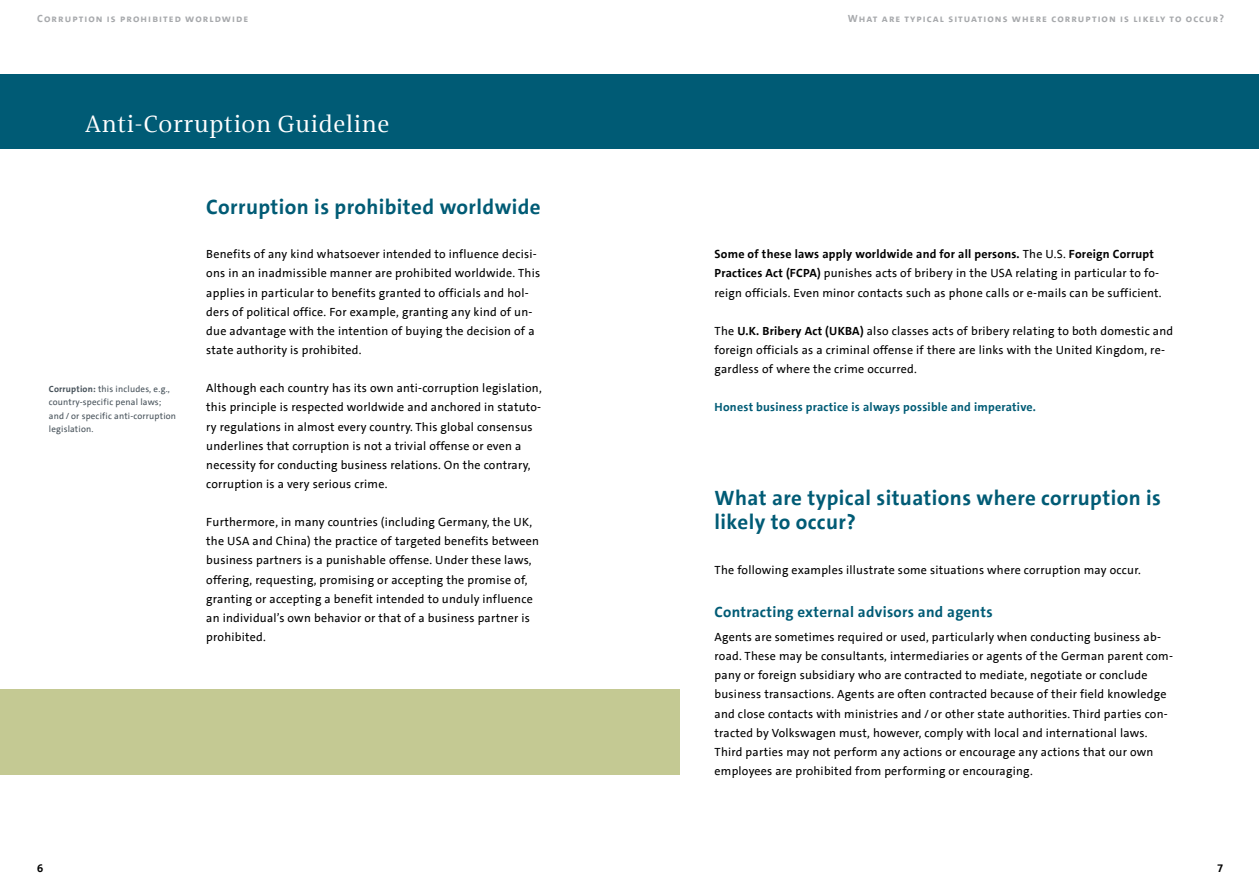
<style>
.page{position:relative;width:1259px;height:893px;background:#fff}
.page>*{position:absolute;margin:0;border:0;box-sizing:border-box;transform-origin:0 0}
.t1{font:24px "VWAG The Antiqua";letter-spacing:.03em;color:#fff}
.t2{font:700 21px/24px "VWAG The Sans";letter-spacing:.02em;color:#005b75}
.t3{font:700 15px "VWAG The Sans";color:#005b75}
.t4{font:12px/19.2px "VWAG The Sans";letter-spacing:.02em;color:#000}
.t5{font:700 12px "VWAG The Sans";letter-spacing:.02em;color:#005b75}
.t6{font:700 11.25px "VWAG The Sans";color:#000}
.t7{font:700 10.5px "VWAG The Sans";letter-spacing:.1em;color:#a7a9ac}
.t8{font:9px/13.5px "VWAG The Sans";letter-spacing:.02em;color:#48535b}
.s1{font-weight:700}
</style>
<div class="page">
<div style="left:0;top:74px;width:1259px;height:75px;background:#005b75"></div>
<div style="left:0;top:689px;width:679px;height:86px;background:#c4c993"></div>
<p class="t7" style="left:37px;top:12px;width:213px">Corruption is prohibited worldwide</p>
<p class="t7" style="left:848px;top:12px;width:378px">What are typical situations where corruption is likely to occur?</p>
<h1 class="t1" style="left:85px;top:109px;width:306px">Anti-Corruption Guideline</h1>
<p class="t8" style="left:49px;top:382px;width:129px"><span class="s1">Corruption:</span> this includes, e.g., country-specific penal laws; and / or specific anti-corruption legislation.</p>
<h2 class="t2" style="left:206px;top:195px;width:336px">Corruption is prohibited worldwide</h2>
<p class="t4" style="left:206px;top:245px;width:335px">Benefits of any kind whatsoever intended to influence decisi&shy;ons in an inadmissible manner are prohibited worldwide. This applies in particular to benefits granted to officials and hol&shy;ders of political office. For example, granting any kind of un&shy;due advantage with the intention of buying the decision of a state authority is prohibited.</p>
<p class="t4" style="left:206px;top:379px;width:337px">Although each country has its own anti-corruption legislation, this principle is respected worldwide and anchored in statuto&shy;ry regulations in almost every country. This global consensus underlines that corruption is not a trivial offense or even a necessity for conducting business relations. On the contrary, corruption is a very serious crime.</p>
<p class="t4" style="left:206px;top:513px;width:334px">Furthermore, in many countries (including Germany, the UK, the USA and China) the practice of targeted benefits between business partners is a punishable offense. Under these laws, offering, requesting, promising or accepting the promise of, granting or accepting a benefit intended to unduly influence an individual’s own behavior or that of a business partner is prohibited.</p>
<p class="t4" style="left:714px;top:245px;width:448px"><span class="s1">Some of these laws apply worldwide and for all persons.</span> The U.S. <span class="s1">Foreign Corrupt<br>Practices Act (FCPA)</span> punishes acts of bribery in the USA relating in particular to fo&shy;reign officials. Even minor contacts such as phone calls or e-mails can be sufficient.</p>
<p class="t4" style="left:714px;top:321px;width:460px">The <span class="s1">U.K. Bribery Act (UKBA)</span> also classes acts of bribery relating to both domestic and foreign officials as a criminal offense if there are links with the United Kingdom, re&shy;gardless of where the crime occurred.</p>
<p class="t5" style="left:714px;top:400px;width:323px">Honest business practice is always possible and imperative.</p>
<h2 class="t2" style="left:714px;top:486px;width:448px">What are typical situations where corruption is likely to occur?</h2>
<p class="t4" style="left:714px;top:560px;width:428px">The following examples illustrate some situations where corruption may occur.</p>
<p class="t3" style="left:714px;top:602px;width:279px">Contracting external advisors and agents</p>
<p class="t4" style="left:714px;top:627px;width:460px">Agents are sometimes required or used, particularly when conducting business ab&shy;road. These may be consultants, intermediaries or agents of the German parent com&shy;pany or foreign subsidiary who are contracted to mediate, negotiate or conclude business transactions. Agents are often contracted because of their field knowledge and close contacts with ministries and / or other state authorities. Third parties con&shy;tracted by Volkswagen must, however, comply with local and international laws.<br>Third parties may not perform any actions or encourage any actions that our own employees are prohibited from performing or encouraging.</p>
<p class="t6" style="left:37px;top:860px;width:8px">6</p>
<p class="t6" style="left:1217px;top:860px;width:8px">7</p>
</div>
